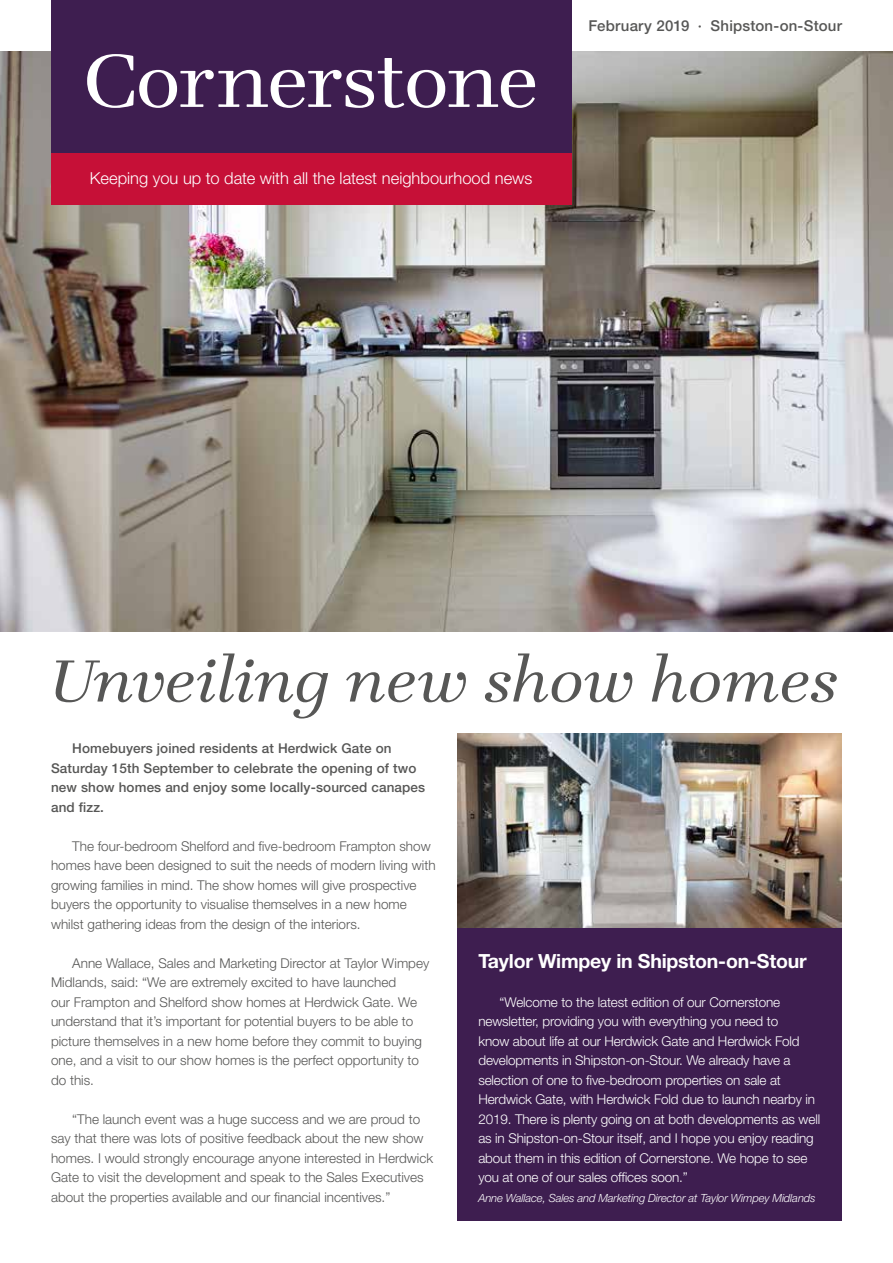
<style>
.page{position:relative;width:893px;height:1263px;background:#fff}
.page>*{position:absolute;margin:0;border:0;box-sizing:border-box;transform-origin:0 0}
.t1{font:72px "Teimer LOT";letter-spacing:-.03em;color:#fff}
.t2{font:italic 57px "Teimer LOT";color:#575756}
.t3{font:700 19.5px "Helvetica Neue LT Std";letter-spacing:-.01em;color:#fff}
.t4{font:300 16.5px "Helvetica Neue LT Std";color:#fff}
.t5{font:500 15px "Helvetica Neue LT Std";letter-spacing:.01em;color:#575756}
.t6{font:300 13.5px/19.5px "Helvetica Neue LT Std";color:#575756}
.t7{font:300 13.5px/19.5px "Helvetica Neue LT Std";letter-spacing:-.01em;color:#fff}
.t8{font:500 13.5px/19.5px "Helvetica Neue LT Std";letter-spacing:.01em;color:#575756}
.t9{font:italic 300 11.25px "Helvetica Neue LT Std";letter-spacing:-.01em;color:#fff}
</style>
<div class="page">
<img style="left:0;top:51px;width:893px;height:580px">
<img style="left:457px;top:734px;width:385px;height:195px">
<div style="left:51px;top:0;width:520px;height:153px;background:#3e1e50"></div>
<div style="left:51px;top:153px;width:520px;height:51px;background:#c61037"></div>
<div style="left:457px;top:929px;width:385px;height:292px;background:#3e1e50"></div>
<h1 class="t1" style="left:85px;top:30px;width:454px">Cornerstone</h1>
<p class="t4" style="left:90px;top:169px;width:444px">Keeping you up to date with all the latest neighbourhood news</p>
<p class="t5" style="left:588px;top:17px;width:255px">February 2019 · Shipston-on-Stour</p>
<h2 class="t2" style="left:51px;top:641px;width:790px">Unveiling new show homes</h2>
<p class="t8" style="left:51px;top:738px;width:376px;text-indent:21px">Homebuyers joined residents at Herdwick Gate on Saturday 15th September to celebrate the opening of two new show homes and enjoy some locally-sourced canapes and fizz.</p>
<p class="t6" style="left:51px;top:836px;width:386px;text-indent:21px">The four-bedroom Shelford and five-bedroom Frampton show homes have been designed to suit the needs of modern living with growing families in mind. The show homes will give prospective buyers the opportunity to visualise themselves in a new home whilst gathering ideas from the design of the interiors.</p>
<p class="t6" style="left:51px;top:953px;width:380px;text-indent:21px">Anne Wallace, Sales and Marketing Director at Taylor Wimpey Midlands, said: “We are extremely excited to have launched<br>our Frampton and Shelford show homes at Herdwick Gate. We understand that it’s important for potential buyers to be able to picture themselves in a new home before they commit to buying one, and a visit to our show homes is the perfect opportunity to do this.</p>
<p class="t6" style="left:51px;top:1109px;width:384px;text-indent:21px">“The launch event was a huge success and we are proud to say that there was lots of positive feedback about the new show homes. I would strongly encourage anyone interested in Herdwick Gate to visit the development and speak to the Sales Executives about the properties available and our financial incentives.”</p>
<h3 class="t3" style="left:478px;top:949px;width:330px">Taylor Wimpey in Shipston-on-Stour</h3>
<p class="t7" style="left:478px;top:992px;width:343px;text-indent:21px">“Welcome to the latest edition of our Cornerstone newsletter, providing you with everything you need to<br>know about life at our Herdwick Gate and Herdwick Fold developments in Shipston-on-Stour. We already have a selection of one to five-bedroom properties on sale at Herdwick Gate, with Herdwick Fold due to launch nearby in 2019. There is plenty going on at both developments as well as in Shipston-on-Stour itself, and I hope you enjoy reading about them in this edition of Cornerstone. We hope to see you at one of our sales offices soon.”</p>
<p class="t9" style="left:478px;top:1191px;width:339px">Anne Wallace, Sales and Marketing Director at Taylor Wimpey Midlands</p>
</div>
